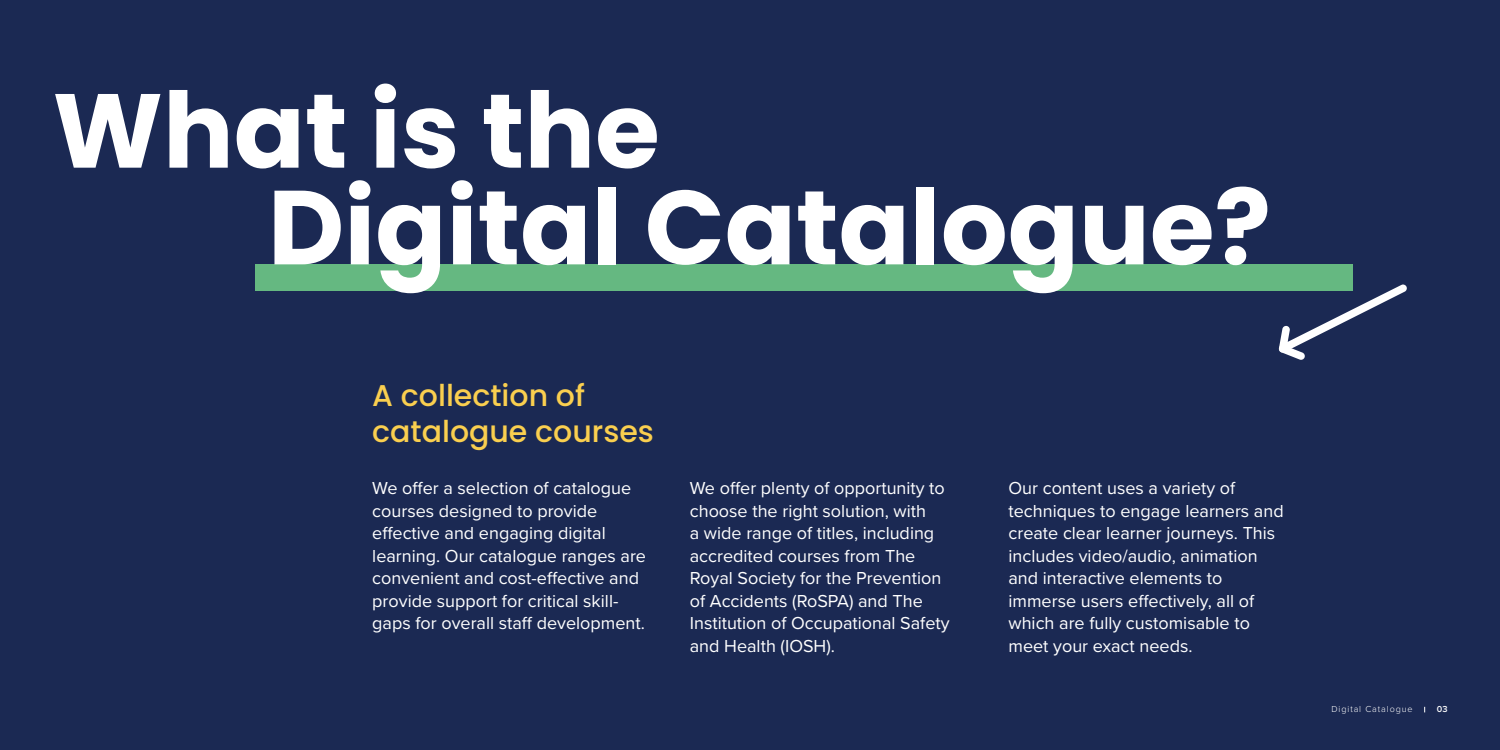
<style>
.page{position:relative;width:1500px;height:750px;background:#1b2953}
.page>*{position:absolute;margin:0;border:0;box-sizing:border-box;transform-origin:0 0}
.t1{font:700 105px/96.8px "Poppins";color:#fff}
.t2{font:500 30px/36px "Poppins";color:#facf4f}
.t3{font:18px/22.5px "Proxima Nova";color:#fff}
.t4{font:300 9px "Proxima Nova";letter-spacing:.1em;color:#fff}
.t5{font:600 9px "Proxima Nova";color:#fff}
</style>
<div class="page">
<div style="left:255px;top:264px;width:1097px;height:27px;background:#65b881"></div>
<svg style="left:1278px;top:285px;width:129px;height:75px"></svg>
<h1 class="t1" style="left:268px;top:83px;width:1005px;text-indent:-215px">What is the<br>Digital Catalogue?</h1>
<h2 class="t2" style="left:372px;top:378px;width:283px">A collection of catalogue courses</h2>
<p class="t3" style="left:372px;top:476px;width:275px">We offer a selection of catalogue courses designed to provide effective and engaging digital learning. Our catalogue ranges are convenient and cost-effective and provide support for critical skill&shy;gaps for overall staff development.</p>
<p class="t3" style="left:690px;top:476px;width:261px">We offer plenty of opportunity to choose the right solution, with<br>a wide range of titles, including accredited courses from The<br>Royal Society for the Prevention of Accidents (RoSPA) and The<br>Institution of Occupational Safety and Health (IOSH).</p>
<p class="t3" style="left:1008px;top:476px;width:277px">Our content uses a variety of techniques to engage learners and create clear learner journeys. This includes video/audio, animation and interactive elements to immerse users effectively, all of which are fully customisable to meet your exact needs.</p>
<p class="t4" style="left:1332px;top:703px;width:83px">Digital Catalogue</p>
<p class="t5" style="left:1437px;top:703px;width:12px">03</p>
</div>
